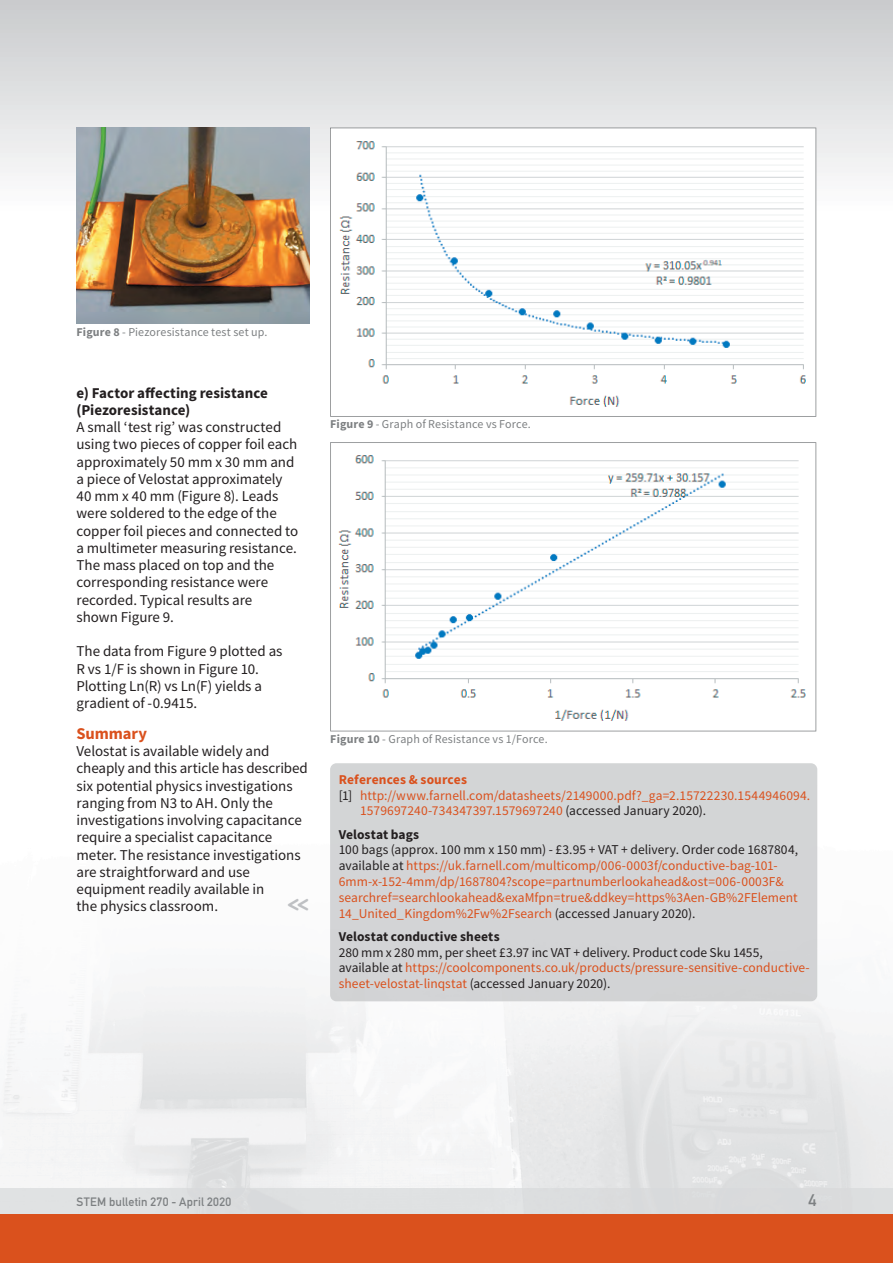
<style>
.page{position:relative;width:893px;height:1263px;background:#fff}
.page>*{position:absolute;margin:0;border:0;box-sizing:border-box;transform-origin:0 0}
.t1{font:700 24.15px "Monoglyceride";color:#bec0c3;scale:.87 1}
.t2{font:700 16.5px "Source Sans Pro";letter-spacing:-.005em;color:#da511d}
.t3{font:700 16.5px "DIN Alternate";color:#7d8082}
.t4{font:15px/17.2px "Source Sans Pro";letter-spacing:-.005em;color:#231f20}
.t5{font:700 15px/17.2px "Source Sans Pro";color:#231f20}
.t6{font:13.5px/15.8px "Source Sans Pro";letter-spacing:.005em;color:#da511d}
.t7{font:13.5px/15.8px "Source Sans Pro";color:#231f20}
.t8{font:700 13.5px "Source Sans Pro";letter-spacing:.005em;color:#231f20}
.t9{font:700 13.5px "Source Sans Pro";letter-spacing:.01em;color:#da511d}
.t10{font:12px "Source Sans Pro";letter-spacing:.01em;color:#7d8082}
.t11{font:700 12px "DIN Alternate";letter-spacing:.02em;color:#7d8082}
.s1{font-weight:700}
.s2{color:#231f20}
.s3{color:#da511d}
</style>
<div class="page">
<div style="left:0;top:1188px;width:893px;height:26px;background:#dddfe0"></div>
<div style="left:0;top:1214px;width:893px;height:49px;background:#da511d"></div>
<div style="left:0;top:0;width:893px;height:213px;background:linear-gradient(to bottom,#c9cbcd,#fcfdfd)"></div>
<div style="left:330px;top:763px;width:487px;height:22px;background:#d3d5d6"></div>
<div style="left:330px;top:785px;width:487px;height:216px;background:#d3d4d6"></div>
<svg style="left:330px;top:128px;width:486px;height:289px"></svg>
<svg style="left:330px;top:442px;width:486px;height:289px"></svg>
<img style="left:77px;top:128px;width:233px;height:195px">
<p class="t10" style="left:77px;top:325px;width:192px"><span class="s1">Figure 8</span> - Piezoresistance test set up.</p>
<p class="t5" style="left:77px;top:384px;width:193px">e) Factor affecting resistance (Piezoresistance)</p>
<p class="t4" style="left:77px;top:418px;width:223px">A small ‘test rig’ was constructed using two pieces of copper foil each approximately 50 mm x 30 mm and a piece of Velostat approximately<br>40 mm x 40 mm (Figure 8). Leads were soldered to the edge of the copper foil pieces and connected to a multimeter measuring resistance.<br>The mass placed on top and the corresponding resistance were recorded. Typical results are<br>shown Figure 9.</p>
<p class="t4" style="left:77px;top:643px;width:207px">The data from Figure 9 plotted as<br>R vs 1/F is shown in Figure 10.<br>Plotting Ln(R) vs Ln(F) yields a gradient of -0.9415.</p>
<p class="t2" style="left:77px;top:722px;width:72px">Summary</p>
<p class="t4" style="left:77px;top:742px;width:233px">Velostat is available widely and cheaply and this article has described six potential physics investigations ranging from N3 to AH. Only the investigations involving capacitance require a specialist capacitance meter. The resistance investigations are straightforward and use equipment readily available in<br>the physics classroom.</p>
<h1 class="t1" style="left:288px;top:888px;width:26px">&lt;&lt;</h1>
<p class="t10" style="left:330px;top:417px;width:202px"><span class="s1">Figure 9</span> - Graph of Resistance vs Force.</p>
<p class="t10" style="left:330px;top:731px;width:219px"><span class="s1">Figure 10</span> - Graph of Resistance vs 1/Force.</p>
<p class="t9" style="left:339px;top:770px;width:130px">References &amp; sources</p>
<p class="t6" style="left:339px;top:787px;width:473px"><span class="s2">[1]</span> http://www.farnell.com/datasheets/2149000.pdf?_ga=2.15722230.1544946094.</p>
<p class="t6" style="left:360px;top:803px;width:348px">1579697240-734347397.1579697240 <span class="s2">(accessed January 2020).</span></p>
<p class="t8" style="left:339px;top:825px;width:82px">Velostat bags</p>
<p class="t6" style="left:339px;top:842px;width:461px"><span class="s2">100 bags (approx. 100 mm x 150 mm) - £3.95 + VAT + delivery. Order code 1687804, available at</span> https://uk.farnell.com/multicomp/006-0003f/conductive-bag-101- 6mm-x-152-4mm/dp/1687804?scope=partnumberlookahead&amp;ost=006-0003F&amp; searchref=searchlookahead&amp;exaMfpn=true&amp;ddkey=https%3Aen-GB%2FElement 14_United_Kingdom%2Fw%2Fsearch <span class="s2">(accessed January 2020).</span></p>
<p class="t8" style="left:339px;top:927px;width:162px">Velostat conductive sheets</p>
<p class="t7" style="left:339px;top:944px;width:472px">280 mm x 280 mm, per sheet £3.97 inc VAT + delivery. Product code Sku 1455, available at <span class="s3">https://coolcomponents.co.uk/products/pressure-sensitive-conductive&shy;sheet-velostat-linqstat</span> (accessed January 2020).</p>
<p class="t11" style="left:77px;top:1192px;width:156px">STEM bulletin 270 - April 2020</p>
<p class="t3" style="left:808px;top:1187px;width:9px">4</p>
</div>
